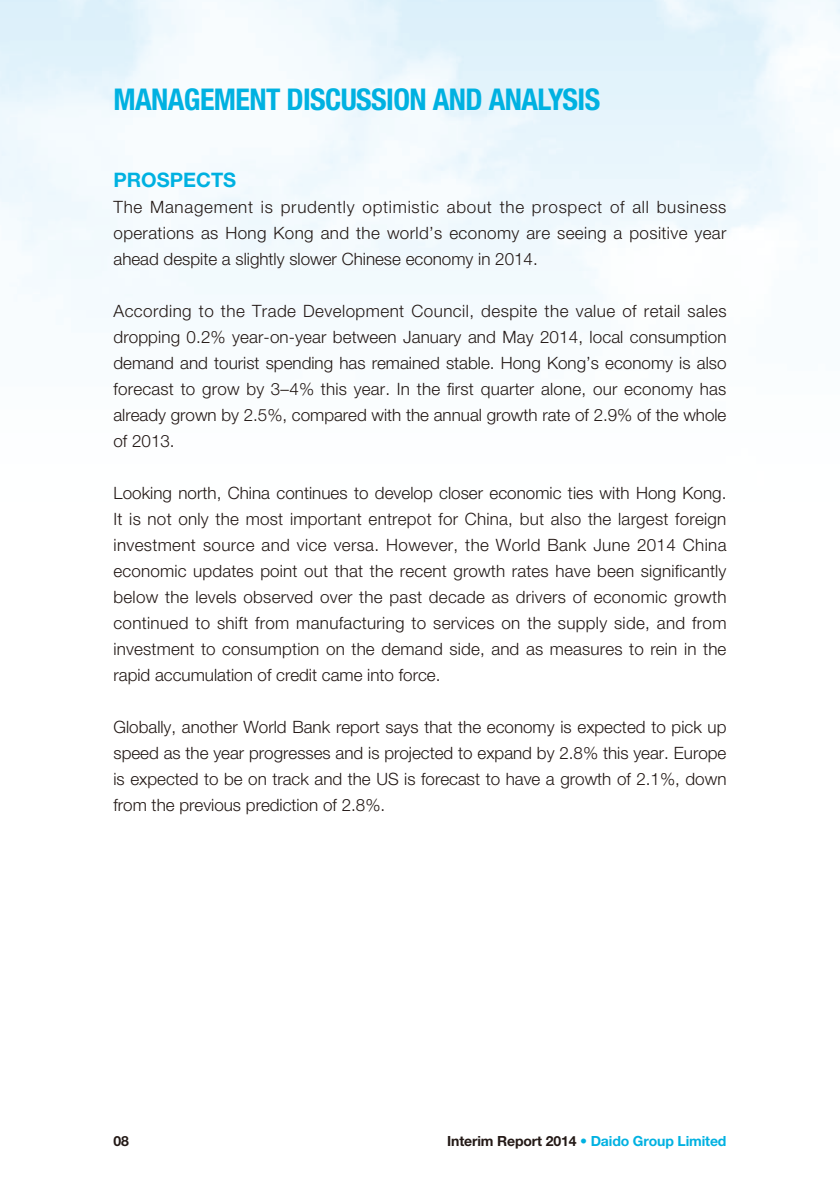
<style>
.page{position:relative;width:840px;height:1191px;background:#fff}
.page>*{position:absolute;margin:0;border:0;box-sizing:border-box;transform-origin:0 0}
.t1{font:700 condensed 30px "Helvetica Neue LT Std";letter-spacing:-.02em;color:#00b1e1}
.t2{font:700 20px "Helvetica Neue LT Std";color:#00b1e1}
.t3{font:300 17px/26px "Helvetica Neue LT Std";color:#231916;text-align:justify}
.t4{font:700 14px "Helvetica Neue LT Std";letter-spacing:-.01em;color:#00b1e1}
.t5{font:700 14px "Helvetica Neue LT Std";color:#231916}
.s1{color:#231916}
</style>
<div class="page">
<p class="t1" style="left:113px;top:88px;width:488px">MANAGEMENT DISCUSSION AND ANALYSIS</p>
<p class="t2" style="left:113px;top:172px;width:124px">PROSPECTS</p>
<p class="t3" style="left:113px;top:196px;width:614px">The Management is prudently optimistic about the prospect of all business operations as Hong Kong and the world’s economy are seeing a positive year ahead despite a slightly slower Chinese economy in 2014.</p>
<p class="t3" style="left:113px;top:300px;width:614px">According to the Trade Development Council, despite the value of retail sales dropping 0.2% year-on-year between January and May 2014, local consumption demand and tourist spending has remained stable. Hong Kong’s economy is also forecast to grow by 3–4% this year. In the first quarter alone, our economy has already grown by 2.5%, compared with the annual growth rate of 2.9% of the whole of 2013.</p>
<p class="t3" style="left:113px;top:482px;width:614px">Looking north, China continues to develop closer economic ties with Hong Kong.<br>It is not only the most important entrepot for China, but also the largest foreign investment source and vice versa. However, the World Bank June 2014 China economic updates point out that the recent growth rates have been significantly below the levels observed over the past decade as drivers of economic growth continued to shift from manufacturing to services on the supply side, and from investment to consumption on the demand side, and as measures to rein in the rapid accumulation of credit came into force.</p>
<p class="t3" style="left:113px;top:716px;width:614px">Globally, another World Bank report says that the economy is expected to pick up speed as the year progresses and is projected to expand by 2.8% this year. Europe is expected to be on track and the US is forecast to have a growth of 2.1%, down from the previous prediction of 2.8%.</p>
<p class="t5" style="left:113px;top:1135px;width:17px">08</p>
<p class="t4" style="left:447px;top:1135px;width:281px"><span class="s1">Interim Report 2014</span> • Daido Group Limited</p>
</div>
